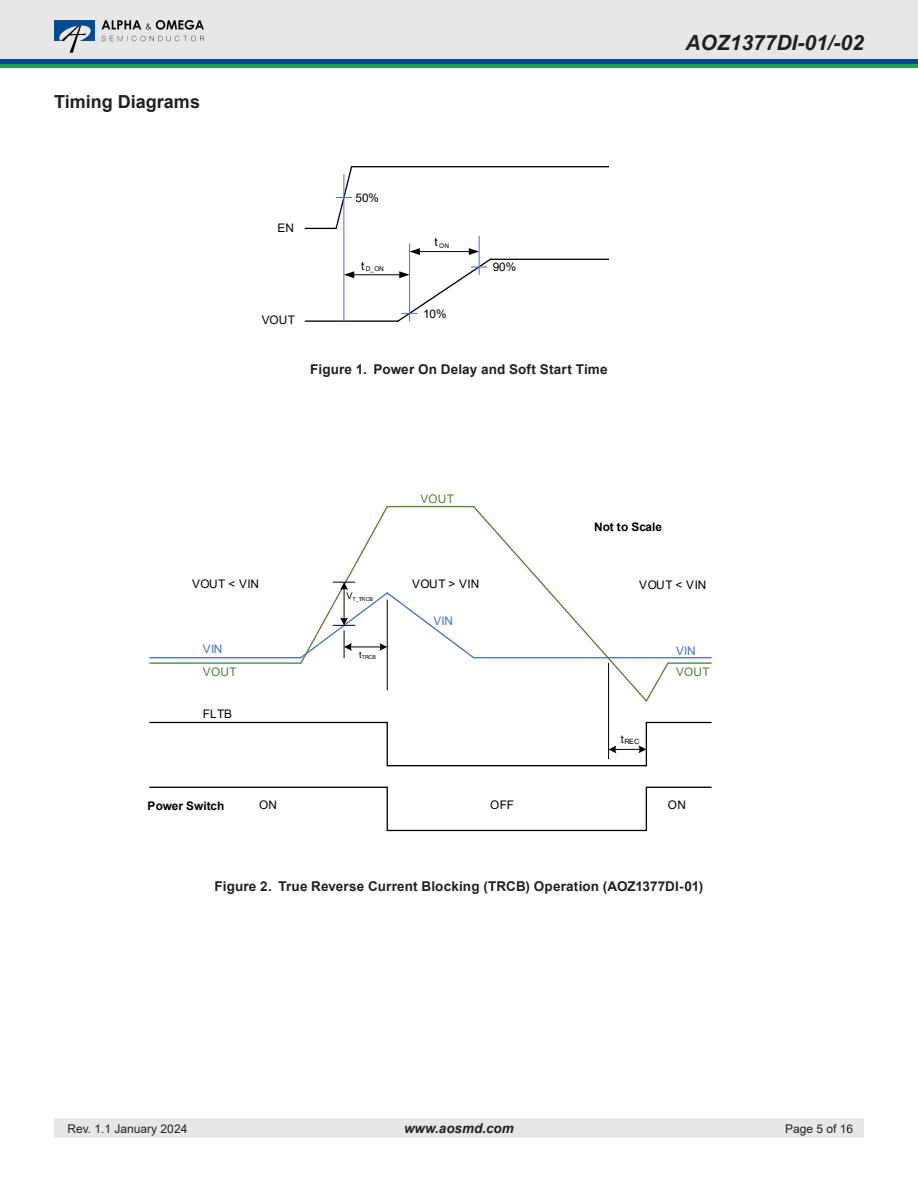
<style>
.page{position:relative;width:918px;height:1188px;background:#fff}
.page>*{position:absolute;margin:0;border:0;box-sizing:border-box;transform-origin:0 0}
.t1{font:italic 700 21px "Arial";color:#231f20}
.Heading{font:700 18px "Arial";color:#231f20}
.t2{font:700 13.5px "Arial";letter-spacing:.01em;color:#231f20}
.t3{font:italic 700 13.5px "Arial";color:#231f20}
.t4{font:12px "Arial";color:#231f20}
.t5{font:11.85px "Arial";letter-spacing:.01em;color:#000}
.t6{font:700 11.85px "Arial";letter-spacing:.005em;color:#000}
.t7{font:11.85px "Arial";letter-spacing:.02em;color:#538135}
.t8{font:11.85px "Arial";letter-spacing:-.005em;color:#4672c4}
.t9{font:7.2px "Arial";color:#000}
.t10{font:6.45px "Arial";color:#000}
.t11{font:5.4px "Arial";letter-spacing:-.035em;color:#000}
</style>
<div class="page">
<div style="left:54px;top:1119px;width:810px;height:19px;background:#e6e7e9"></div>
<div style="left:0;top:0;width:918px;height:61px;background:#e7e7e7"></div>
<div style="left:0;top:59px;width:918px;height:5px;background:#014990"></div>
<hr style="left:0;top:64px;width:918px;height:4px;background:#1da252">
<svg style="left:102px;top:20px;width:102px;height:10px"></svg>
<svg style="left:54px;top:20px;width:41px;height:33px"></svg>
<svg style="left:102px;top:36px;width:102px;height:5px"></svg>
<hr style="left:305px;top:228px;width:31px;height:1px;background:#000">
<hr style="left:352px;top:166px;width:256px;height:1px;background:#000">
<hr style="left:305px;top:320px;width:93px;height:2px;background:#000">
<hr style="left:491px;top:259px;width:117px;height:1px;background:#000">
<hr style="left:344px;top:174px;width:1px;height:147px;background:#4672c4">
<svg style="left:335px;top:166px;width:18px;height:64px"></svg>
<hr style="left:409px;top:244px;width:1px;height:77px;background:#4672c4">
<hr style="left:479px;top:236px;width:1px;height:39px;background:#4672c4">
<hr style="left:353px;top:274px;width:47px;height:1px;background:#000">
<svg style="left:344px;top:271px;width:10px;height:7px"></svg>
<svg style="left:396px;top:248px;width:97px;height:74px"></svg>
<hr style="left:150px;top:657px;width:151px;height:1px;background:#4672c4">
<hr style="left:474px;top:657px;width:237px;height:1px;background:#4672c4">
<hr style="left:150px;top:662px;width:151px;height:2px;background:#538135">
<hr style="left:668px;top:662px;width:43px;height:2px;background:#538135">
<hr style="left:150px;top:722px;width:237px;height:1px;background:#000">
<hr style="left:387px;top:723px;width:1px;height:43px;background:#000">
<hr style="left:387px;top:765px;width:259px;height:1px;background:#000">
<hr style="left:646px;top:723px;width:1px;height:43px;background:#000">
<hr style="left:646px;top:722px;width:65px;height:1px;background:#000">
<svg style="left:299px;top:505px;width:371px;height:198px"></svg>
<hr style="left:150px;top:787px;width:237px;height:1px;background:#000">
<hr style="left:387px;top:787px;width:1px;height:43px;background:#000">
<hr style="left:387px;top:830px;width:259px;height:1px;background:#000">
<hr style="left:646px;top:787px;width:1px;height:43px;background:#000">
<hr style="left:646px;top:787px;width:65px;height:1px;background:#000">
<hr style="left:608px;top:663px;width:1px;height:96px;background:#000">
<svg style="left:609px;top:745px;width:37px;height:8px"></svg>
<p class="Heading" style="left:54px;top:89px;width:148px">Timing Diagrams</p>
<p class="t5" style="left:277px;top:220px;width:18px">EN</p>
<p class="t5" style="left:262px;top:312px;width:35px">VOUT</p>
<p class="t5" style="left:356px;top:189px;width:25px">50%</p>
<p class="t10" style="left:361px;top:264px;width:24px"><sup>t</sup> D_ON</p>
<p class="t10" style="left:434px;top:241px;width:16px"><sup>t</sup>ON</p>
<p class="t5" style="left:423px;top:306px;width:25px">10%</p>
<p class="t5" style="left:493px;top:259px;width:25px">90%</p>
<p class="t2" style="left:310px;top:360px;width:299px">Figure 1. Power On Delay and Soft Start Time</p>
<h1 class="t1" style="left:685px;top:28px;width:180px">AOZ1377DI-01/-02</h1>
<p class="t7" style="left:420px;top:491px;width:35px">VOUT</p>
<p class="t6" style="left:594px;top:519px;width:70px">Not to Scale</p>
<p class="t5" style="left:192px;top:575px;width:69px">VOUT &lt; VIN</p>
<p class="t5" style="left:412px;top:575px;width:69px">VOUT &gt; VIN</p>
<p class="t5" style="left:639px;top:576px;width:69px">VOUT &lt; VIN</p>
<p class="t11" style="left:346px;top:595px;width:28px"><sup>V</sup>T_TRCB</p>
<p class="t8" style="left:433px;top:613px;width:21px">VIN</p>
<p class="t8" style="left:203px;top:641px;width:21px">VIN</p>
<p class="t11" style="left:359px;top:654px;width:18px"><sup>t</sup>TRCB</p>
<p class="t8" style="left:676px;top:642px;width:21px">VIN</p>
<p class="t7" style="left:203px;top:664px;width:35px">VOUT</p>
<p class="t7" style="left:676px;top:664px;width:35px">VOUT</p>
<p class="t5" style="left:203px;top:706px;width:31px">FLTB</p>
<p class="t9" style="left:621px;top:737px;width:20px"><sup>t</sup>REC</p>
<p class="t6" style="left:148px;top:797px;width:78px">Power Switch</p>
<p class="t5" style="left:259px;top:797px;width:20px">ON</p>
<p class="t5" style="left:490px;top:797px;width:26px">OFF</p>
<p class="t5" style="left:668px;top:797px;width:20px">ON</p>
<p class="t2" style="left:215px;top:876px;width:490px">Figure 2. True Reverse Current Blocking (TRCB) Operation (AOZ1377DI-01)</p>
<p class="t4" style="left:68px;top:1121px;width:121px">Rev. 1.1 January 2024</p>
<p class="t3" style="left:404px;top:1120px;width:111px">www.aosmd.com</p>
<p class="t4" style="left:785px;top:1121px;width:70px">Page 5 of 16</p>
</div>
